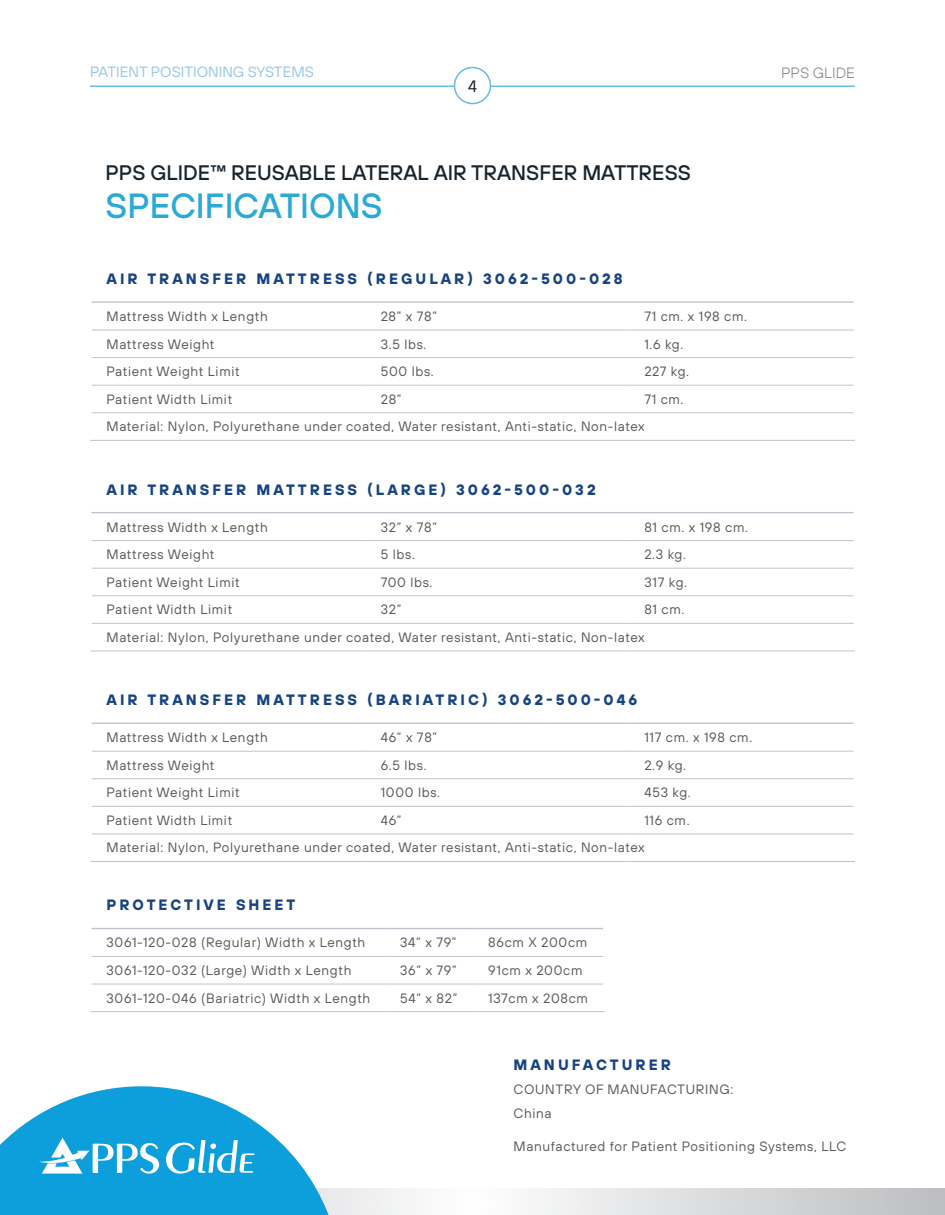
<style>
.page{position:relative;width:945px;height:1215px;background:#fff}
.page>*{position:absolute;margin:0;border:0;box-sizing:border-box;transform-origin:0 0}
.t1{font:500 34.95px "TT Hoves";color:#2ca9d4}
.t2{font:500 21px "TT Hoves";color:#17242e}
.t3{font:16.5px "TT Hoves";color:#17242e}
.t4{font:700 15px "TT Hoves";letter-spacing:.2em;color:#174481}
.t5{font:14.85px "TT Hoves";color:#96c7eb}
.t6{font:300 14.85px "TT Hoves";color:#808285}
.t7{font:13.5px/27.6px "TT Hoves";letter-spacing:.05em;color:#57585a}
</style>
<div class="page">
<svg style="left:329px;top:1188px;width:616px;height:27px"></svg>
<svg style="left:0;top:1086px;width:329px;height:129px"></svg>
<hr style="left:90px;top:86px;width:765px;height:1px;background:#66bddc">
<div style="left:454px;top:68px;width:36px;height:36px;background:#fff;border-radius:50%"></div>
<div style="left:454px;top:67px;width:37px;height:37px;border:2px solid #66bddc;border-radius:50%"></div>
<svg style="left:91px;top:329px;width:763px;height:85px"></svg>
<hr style="left:364px;top:303px;width:2px;height:27px;background:#fff">
<hr style="left:364px;top:330px;width:2px;height:27px;background:#fff">
<hr style="left:364px;top:358px;width:2px;height:27px;background:#fff">
<hr style="left:364px;top:386px;width:2px;height:26px;background:#fff">
<svg style="left:628px;top:329px;width:1px;height:83px"></svg>
<hr style="left:91px;top:301px;width:274px;height:2px;background:#bec3cd">
<hr style="left:365px;top:301px;width:264px;height:2px;background:#bec3cd">
<hr style="left:629px;top:301px;width:225px;height:2px;background:#bec3cd">
<hr style="left:91px;top:330px;width:274px;height:1px;background:#bec3cd">
<hr style="left:365px;top:330px;width:264px;height:1px;background:#bec3cd">
<hr style="left:629px;top:330px;width:225px;height:1px;background:#bec3cd">
<hr style="left:91px;top:357px;width:274px;height:1px;background:#bec3cd">
<hr style="left:365px;top:357px;width:264px;height:1px;background:#bec3cd">
<hr style="left:629px;top:357px;width:225px;height:1px;background:#bec3cd">
<hr style="left:91px;top:412px;width:274px;height:1px;background:#bec3cd">
<hr style="left:365px;top:412px;width:264px;height:1px;background:#bec3cd">
<hr style="left:629px;top:412px;width:225px;height:1px;background:#bec3cd">
<hr style="left:91px;top:385px;width:274px;height:1px;background:#bec3cd">
<hr style="left:365px;top:385px;width:264px;height:1px;background:#bec3cd">
<hr style="left:629px;top:385px;width:225px;height:1px;background:#bec3cd">
<hr style="left:90px;top:440px;width:275px;height:1px;background:#bec3cd">
<hr style="left:365px;top:440px;width:264px;height:1px;background:#bec3cd">
<hr style="left:629px;top:440px;width:226px;height:1px;background:#bec3cd">
<svg style="left:91px;top:513px;width:763px;height:138px"></svg>
<hr style="left:364px;top:513px;width:2px;height:27px;background:#fff">
<hr style="left:364px;top:541px;width:2px;height:27px;background:#fff">
<hr style="left:364px;top:569px;width:2px;height:26px;background:#fff">
<hr style="left:364px;top:596px;width:2px;height:27px;background:#fff">
<svg style="left:628px;top:513px;width:1px;height:110px"></svg>
<hr style="left:91px;top:512px;width:274px;height:1px;background:#bec3cd">
<hr style="left:365px;top:512px;width:264px;height:1px;background:#bec3cd">
<hr style="left:629px;top:512px;width:225px;height:1px;background:#bec3cd">
<hr style="left:91px;top:540px;width:274px;height:1px;background:#bec3cd">
<hr style="left:365px;top:540px;width:264px;height:1px;background:#bec3cd">
<hr style="left:629px;top:540px;width:225px;height:1px;background:#bec3cd">
<hr style="left:91px;top:568px;width:274px;height:1px;background:#bec3cd">
<hr style="left:365px;top:568px;width:264px;height:1px;background:#bec3cd">
<hr style="left:629px;top:568px;width:225px;height:1px;background:#bec3cd">
<hr style="left:91px;top:623px;width:274px;height:1px;background:#bec3cd">
<hr style="left:365px;top:623px;width:264px;height:1px;background:#bec3cd">
<hr style="left:629px;top:623px;width:225px;height:1px;background:#bec3cd">
<hr style="left:91px;top:595px;width:274px;height:1px;background:#bec3cd">
<hr style="left:365px;top:595px;width:264px;height:1px;background:#bec3cd">
<hr style="left:629px;top:595px;width:225px;height:1px;background:#bec3cd">
<hr style="left:90px;top:651px;width:275px;height:1px;background:#bec3cd">
<hr style="left:365px;top:651px;width:264px;height:1px;background:#bec3cd">
<hr style="left:629px;top:651px;width:226px;height:1px;background:#bec3cd">
<svg style="left:91px;top:750px;width:763px;height:84px"></svg>
<hr style="left:364px;top:724px;width:2px;height:27px;background:#fff">
<hr style="left:364px;top:752px;width:2px;height:26px;background:#fff">
<hr style="left:364px;top:779px;width:2px;height:27px;background:#fff">
<hr style="left:364px;top:807px;width:2px;height:27px;background:#fff">
<svg style="left:628px;top:750px;width:1px;height:84px"></svg>
<hr style="left:91px;top:723px;width:274px;height:1px;background:#bec3cd">
<hr style="left:365px;top:723px;width:264px;height:1px;background:#bec3cd">
<hr style="left:629px;top:723px;width:225px;height:1px;background:#bec3cd">
<hr style="left:91px;top:751px;width:274px;height:1px;background:#bec3cd">
<hr style="left:365px;top:751px;width:264px;height:1px;background:#bec3cd">
<hr style="left:629px;top:751px;width:225px;height:1px;background:#bec3cd">
<hr style="left:91px;top:778px;width:274px;height:1px;background:#bec3cd">
<hr style="left:365px;top:778px;width:264px;height:1px;background:#bec3cd">
<hr style="left:629px;top:778px;width:225px;height:1px;background:#bec3cd">
<hr style="left:91px;top:834px;width:274px;height:1px;background:#bec3cd">
<hr style="left:365px;top:834px;width:264px;height:1px;background:#bec3cd">
<hr style="left:629px;top:834px;width:225px;height:1px;background:#bec3cd">
<hr style="left:91px;top:806px;width:274px;height:1px;background:#bec3cd">
<hr style="left:365px;top:806px;width:264px;height:1px;background:#bec3cd">
<hr style="left:629px;top:806px;width:225px;height:1px;background:#bec3cd">
<hr style="left:90px;top:861px;width:275px;height:1px;background:#bec3cd">
<hr style="left:365px;top:861px;width:264px;height:1px;background:#bec3cd">
<hr style="left:629px;top:861px;width:226px;height:1px;background:#bec3cd">
<hr style="left:91px;top:928px;width:293px;height:1px;background:#bec3cd">
<hr style="left:384px;top:928px;width:88px;height:1px;background:#bec3cd">
<hr style="left:472px;top:928px;width:131px;height:1px;background:#bec3cd">
<hr style="left:472px;top:1011px;width:133px;height:1px;background:#bec3cd">
<svg style="left:90px;top:929px;width:513px;height:83px"></svg>
<p class="t5" style="left:90px;top:63px;width:225px">PATIENT POSITIONING SYSTEMS</p>
<p class="t6" style="left:781px;top:64px;width:76px">PPS GLIDE</p>
<p class="t3" style="left:468px;top:76px;width:10px">4</p>
<h2 class="t2" style="left:106px;top:159px;width:587px">PPS GLIDE™ REUSABLE LATERAL AIR TRANSFER MATTRESS</h2>
<h1 class="t1" style="left:106px;top:183px;width:278px">SPECIFICATIONS</h1>
<p class="t4" style="left:107px;top:268px;width:518px">AIR TRANSFER MATTRESS (REGULAR) 3062-500-028</p>
<p class="t7" style="left:107px;top:302px;width:163px">Mattress Width x Length</p>
<p class="t7" style="left:381px;top:302px;width:58px">28” x 78”</p>
<p class="t7" style="left:644px;top:302px;width:104px">71 cm. x 198 cm.</p>
<p class="t7" style="left:107px;top:330px;width:109px">Mattress Weight</p>
<p class="t7" style="left:381px;top:330px;width:47px">3.5 lbs.</p>
<p class="t7" style="left:644px;top:330px;width:40px">1.6 kg.</p>
<p class="t7" style="left:107px;top:357px;width:135px">Patient Weight Limit</p>
<p class="t7" style="left:381px;top:357px;width:54px">500 lbs.</p>
<p class="t7" style="left:644px;top:357px;width:46px">227 kg.</p>
<p class="t7" style="left:107px;top:385px;width:127px">Patient Width Limit</p>
<p class="t7" style="left:381px;top:385px;width:22px">28”</p>
<p class="t7" style="left:107px;top:385px;width:578px;text-indent:538px">71 cm.<br>Material: Nylon, Polyurethane under coated, Water resistant, Anti-static, Non-latex</p>
<p class="t4" style="left:107px;top:479px;width:491px">AIR TRANSFER MATTRESS (LARGE) 3062-500-032</p>
<p class="t7" style="left:107px;top:513px;width:163px">Mattress Width x Length</p>
<p class="t7" style="left:381px;top:513px;width:58px">32” x 78”</p>
<p class="t7" style="left:644px;top:513px;width:105px">81 cm. x 198 cm.</p>
<p class="t7" style="left:107px;top:540px;width:109px">Mattress Weight</p>
<p class="t7" style="left:381px;top:540px;width:36px">5 lbs.</p>
<p class="t7" style="left:644px;top:540px;width:43px">2.3 kg.</p>
<p class="t7" style="left:107px;top:568px;width:135px">Patient Weight Limit</p>
<p class="t7" style="left:381px;top:568px;width:53px">700 lbs.</p>
<p class="t7" style="left:644px;top:568px;width:44px">317 kg.</p>
<p class="t7" style="left:107px;top:596px;width:127px">Patient Width Limit</p>
<p class="t7" style="left:381px;top:596px;width:22px">32”</p>
<p class="t7" style="left:107px;top:596px;width:579px;text-indent:538px">81 cm.<br>Material: Nylon, Polyurethane under coated, Water resistant, Anti-static, Non-latex</p>
<p class="t4" style="left:107px;top:690px;width:532px">AIR TRANSFER MATTRESS (BARIATRIC) 3062-500-046</p>
<p class="t7" style="left:107px;top:723px;width:163px">Mattress Width x Length</p>
<p class="t7" style="left:381px;top:723px;width:58px">46” x 78”</p>
<p class="t7" style="left:644px;top:723px;width:109px">117 cm. x 198 cm.</p>
<p class="t7" style="left:107px;top:751px;width:109px">Mattress Weight</p>
<p class="t7" style="left:381px;top:751px;width:47px">6.5 lbs.</p>
<p class="t7" style="left:644px;top:751px;width:43px">2.9 kg.</p>
<p class="t7" style="left:107px;top:779px;width:135px">Patient Weight Limit</p>
<p class="t7" style="left:381px;top:779px;width:61px">1000 lbs.</p>
<p class="t7" style="left:644px;top:779px;width:48px">453 kg.</p>
<p class="t7" style="left:107px;top:806px;width:127px">Patient Width Limit</p>
<p class="t7" style="left:381px;top:806px;width:22px">46”</p>
<p class="t7" style="left:107px;top:806px;width:584px;text-indent:538px">116 cm.<br>Material: Nylon, Polyurethane under coated, Water resistant, Anti-static, Non-latex</p>
<p class="t4" style="left:107px;top:895px;width:190px">PROTECTIVE SHEET</p>
<p class="t7" style="left:107px;top:929px;width:260px">3061-120-028 (Regular) Width x Length</p>
<p class="t7" style="left:400px;top:929px;width:58px">34” x 79”</p>
<p class="t7" style="left:488px;top:929px;width:101px">86cm X 200cm</p>
<p class="t7" style="left:107px;top:956px;width:246px">3061-120-032 (Large) Width x Length</p>
<p class="t7" style="left:400px;top:956px;width:58px">36” x 79”</p>
<p class="t7" style="left:488px;top:956px;width:96px">91cm x 200cm</p>
<p class="t7" style="left:107px;top:984px;width:265px">3061-120-046 (Bariatric) Width x Length</p>
<p class="t7" style="left:400px;top:984px;width:59px">54” x 82”</p>
<p class="t7" style="left:488px;top:984px;width:101px">137cm x 208cm</p>
<p class="t4" style="left:514px;top:1055px;width:159px">MANUFACTURER</p>
<p class="t7" style="left:514px;top:1077px;width:221px;line-height:24px">COUNTRY OF MANUFACTURING:<br>China</p>
<p class="t7" style="left:514px;top:1132px;width:334px">Manufactured for Patient Positioning Systems, LLC</p>
</div>
